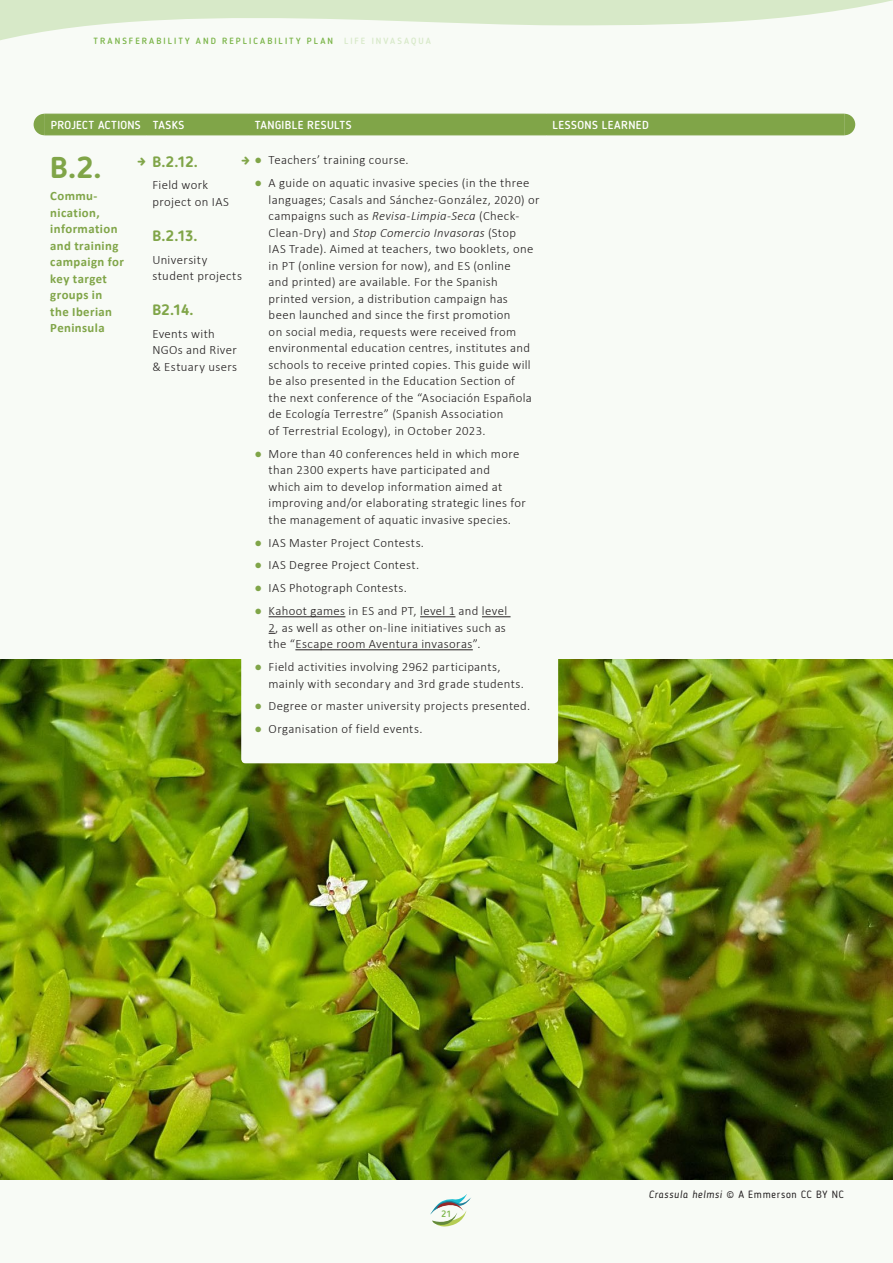
<style>
.page{position:relative;width:893px;height:1263px;background:#f8fbf6}
.page>*{position:absolute;margin:0;border:0;box-sizing:border-box;transform-origin:0 0}
.t1{font:700 30px "Blogger Sans";color:#80a548}
.t2{font:700 15px "Blogger Sans";letter-spacing:-.01em;color:#80a548}
.txt_crrido{font:300 12.75px/16.5px "Calibri";letter-spacing:.03em;color:#231f20}
.txt_crrido-2{font:700 12.75px/16.5px "Calibri";letter-spacing:.03em;color:#80a548}
.txt_crrido-3{font:500 11.55px "Blogger Sans";letter-spacing:.03em;color:#fff}
.pie{font:10.5px "Blogger Sans";letter-spacing:.065em;color:#231f20}
.t3{font:500 9px "Blogger Sans";letter-spacing:.225em;color:#7ab448}
.s1{color:#d7e9c8}
.s2{color:#80a548}
.s3{font-style:italic}
</style>
<div class="page">
<hr style="left:44px;top:135px;width:103px;height:1px;background:#80a548">
<hr style="left:147px;top:135px;width:102px;height:1px;background:#80a548">
<hr style="left:249px;top:135px;width:297px;height:1px;background:#80a548">
<hr style="left:546px;top:135px;width:298px;height:1px;background:#80a548">
<svg style="left:0;top:0;width:893px;height:41px"></svg>
<img style="left:0;top:659px;width:893px;height:520px">
<div style="left:241px;top:461px;width:317px;height:302px;background:#f8fbf6;border-radius:4px"></div>
<hr style="left:269px;top:616px;width:76px;height:1px;background:#231f20">
<hr style="left:420px;top:616px;width:35px;height:1px;background:#231f20">
<svg style="left:482px;top:616px;width:29px;height:1px"></svg>
<hr style="left:295px;top:649px;width:178px;height:1px;background:#231f20">
<div style="left:34px;top:114px;width:821px;height:21px;background:#80a548"></div>
<svg style="left:430px;top:1194px;width:41px;height:33px"></svg>
<p class="t3" style="left:94px;top:36px;width:339px">TRANSFERABILITY AND REPLICABILITY PLAN <span class="s1">LIFE INVASAQUA</span></p>
<p class="txt_crrido-3" style="left:51px;top:118px;width:92px">PROJECT ACTIONS</p>
<p class="txt_crrido-3" style="left:153px;top:118px;width:33px">TASKS</p>
<p class="txt_crrido-3" style="left:255px;top:118px;width:98px">TANGIBLE RESULTS</p>
<p class="txt_crrido-3" style="left:552px;top:118px;width:98px">LESSONS LEARNED</p>
<p class="txt_crrido" style="left:254px;top:152px;width:156px"><span class="s2">●</span> Teachers’ training course.</p>
<p class="txt_crrido" style="left:269px;top:175px;width:272px;text-indent:-14px"><span class="s2">●</span> A guide on aquatic invasive species (in the three languages; Casals and Sánchez-González, 2020) or campaigns such as <span class="s3">Revisa-Limpia-Seca</span> (Check-Clean-Dry) and <span class="s3">Stop Comercio Invasoras</span> (Stop<br>IAS Trade). Aimed at teachers, two booklets, one in PT (online version for now), and ES (online<br>and printed) are available. For the Spanish printed version, a distribution campaign has<br>been launched and since the first promotion<br>on social media, requests were received from environmental education centres, institutes and schools to receive printed copies. This guide will be also presented in the Education Section of<br>the next conference of the “Asociación Española de Ecología Terrestre” (Spanish Association<br>of Terrestrial Ecology), in October 2023.</p>
<p class="txt_crrido" style="left:269px;top:445px;width:259px;text-indent:-14px"><span class="s2">●</span> More than 40 conferences held in which more than 2300 experts have participated and<br>which aim to develop information aimed at improving and/or elaborating strategic lines for the management of aquatic invasive species.</p>
<p class="txt_crrido" style="left:254px;top:534px;width:171px"><span class="s2">●</span> IAS Master Project Contests.</p>
<p class="txt_crrido" style="left:254px;top:557px;width:166px"><span class="s2">●</span> IAS Degree Project Contest.</p>
<p class="txt_crrido" style="left:254px;top:580px;width:154px"><span class="s2">●</span> IAS Photograph Contests.</p>
<p class="txt_crrido" style="left:269px;top:602px;width:240px;text-align:justify;text-indent:-14px"><span class="s2">●</span> Kahoot games in ES and PT, level 1 and level 2, as well as other on-line initiatives such as the “Escape room Aventura invasoras”.</p>
<p class="txt_crrido" style="left:269px;top:658px;width:257px;text-indent:-14px"><span class="s2">●</span> Field activities involving 2962 participants, mainly with secondary and 3rd grade students.</p>
<p class="txt_crrido" style="left:254px;top:698px;width:277px"><span class="s2">●</span> Degree or master university projects presented.</p>
<p class="txt_crrido" style="left:254px;top:721px;width:170px"><span class="s2">●</span> Organisation of field events.</p>
<h2 class="t2" style="left:137px;top:152px;width:62px">→ B.2.12.</h2>
<h2 class="t2" style="left:241px;top:151px;width:10px">→</h2>
<h2 class="t1" style="left:50px;top:149px;width:53px">B.2.</h2>
<p class="txt_crrido-2" style="left:50px;top:187px;width:75px">Commu&shy;nication, information and training campaign for key target groups in the Iberian<br>Peninsula</p>
<p class="txt_crrido" style="left:152px;top:177px;width:78px">Field work project on IAS</p>
<h2 class="t2" style="left:152px;top:226px;width:47px">B.2.13.</h2>
<p class="txt_crrido" style="left:152px;top:251px;width:91px">University student projects</p>
<h2 class="t2" style="left:152px;top:301px;width:43px">B2.14.</h2>
<p class="txt_crrido" style="left:152px;top:325px;width:86px">Events with<br>NGOs and River &amp; Estuary users</p>
<p class="t3" style="left:442px;top:1209px;width:11px">21</p>
<p class="pie" style="left:649px;top:1188px;width:196px"><span class="s3">Crassula helmsi</span> © A Emmerson CC BY NC</p>
</div>
